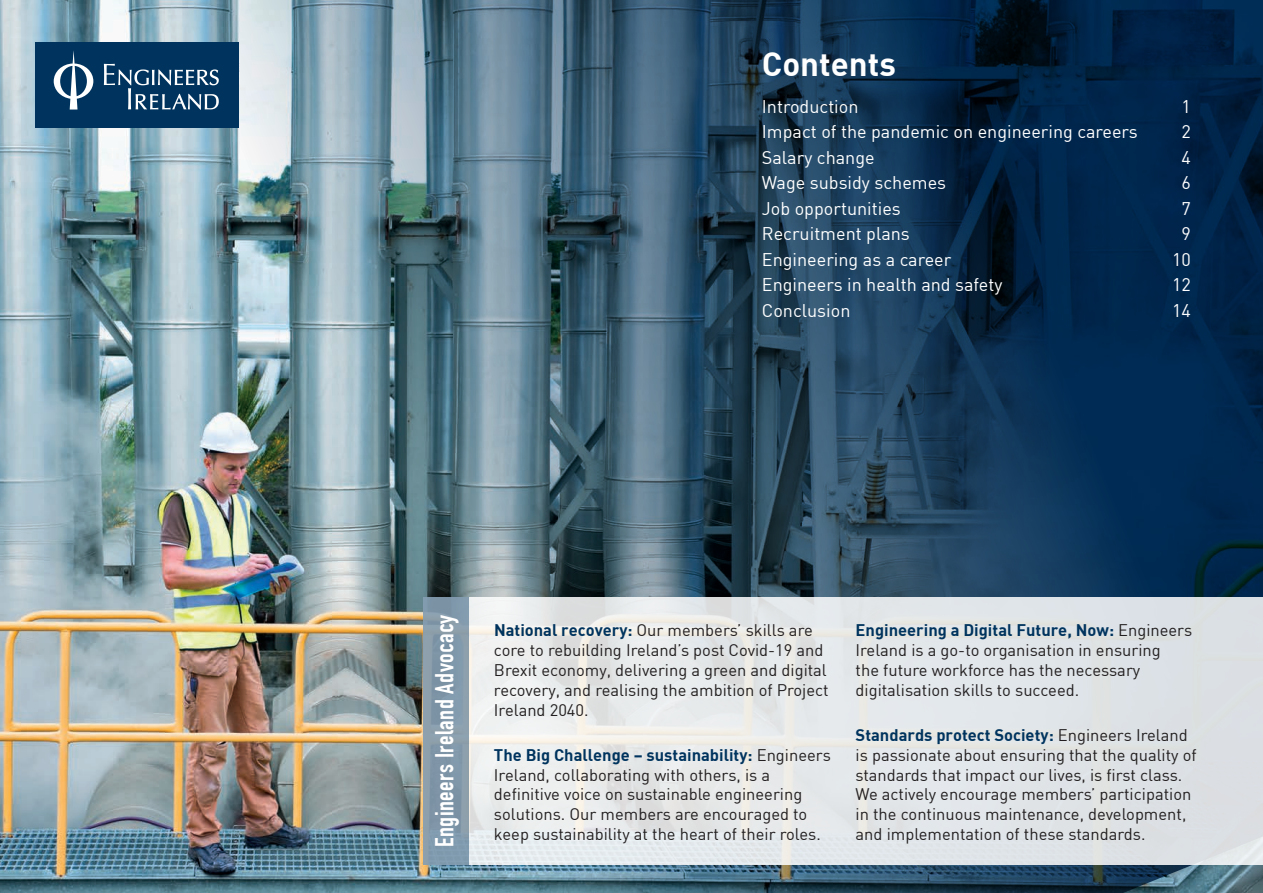
<style>
.page{position:relative;width:1263px;height:893px;background:#fff}
.page>*{position:absolute;margin:0;border:0;box-sizing:border-box;transform-origin:0 0}
.t1{font:33px "DIN Bold";color:#fff}
.t2{font:700 25.5px "DIN Condensed";letter-spacing:.02em;color:#fff}
.t3{font:18px "DIN";color:#fff}
.t4{font:16.5px/19.8px "DIN";color:#231f20}
.s1{font-family:"DIN Bold";color:#00345e}
</style>
<div class="page">
<img style="left:0;top:0;width:167px;height:893px">
<img style="left:167px;top:0;width:1096px;height:893px">
<svg style="left:469px;top:597px;width:794px;height:267px;background:#e3e6e8"></svg>
<div style="left:423px;top:597px;width:46px;height:267px;background:#829aab"></div>
<div style="left:35px;top:43px;width:203px;height:85px;background:#00345e"></div>
<svg style="left:54px;top:50px;width:39px;height:60px"></svg>
<svg style="left:104px;top:64px;width:115px;height:46px"></svg>
<p class="t1" style="left:762px;top:43px;width:136px">Contents</p>
<p class="t3" style="left:762px;top:95px;width:98px">Introduction</p>
<p class="t3" style="left:1181px;top:95px;width:11px">1</p>
<p class="t3" style="left:762px;top:120px;width:377px">Impact of the pandemic on engineering careers</p>
<p class="t3" style="left:1181px;top:120px;width:11px">2</p>
<p class="t3" style="left:762px;top:146px;width:114px">Salary change</p>
<p class="t3" style="left:1181px;top:146px;width:11px">4</p>
<p class="t3" style="left:762px;top:171px;width:186px">Wage subsidy schemes</p>
<p class="t3" style="left:1181px;top:171px;width:11px">6</p>
<p class="t3" style="left:762px;top:197px;width:140px">Job opportunities</p>
<p class="t3" style="left:1181px;top:197px;width:11px">7</p>
<p class="t3" style="left:762px;top:222px;width:149px">Recruitment plans</p>
<p class="t3" style="left:1181px;top:222px;width:11px">9</p>
<p class="t3" style="left:762px;top:248px;width:191px">Engineering as a career</p>
<p class="t3" style="left:1172px;top:248px;width:20px">10</p>
<p class="t3" style="left:762px;top:273px;width:242px">Engineers in health and safety</p>
<p class="t3" style="left:1172px;top:273px;width:20px">12</p>
<p class="t3" style="left:762px;top:299px;width:90px">Conclusion</p>
<p class="t3" style="left:1172px;top:299px;width:20px">14</p>
<p class="t2" style="left:429px;top:847px;width:234px;rotate:-90deg">Engineers Ireland Advocacy</p>
<p class="t4" style="left:494px;top:620px;width:336px"><span class="s1">National recovery:</span> Our members’ skills are core to rebuilding Ireland’s post Covid-19 and Brexit economy, delivering a green and digital recovery, and realising the ambition of Project Ireland 2040.</p>
<p class="t4" style="left:494px;top:745px;width:338px"><span class="s1">The Big Challenge – sustainability:</span> Engineers Ireland, collaborating with others, is a definitive voice on sustainable engineering solutions. Our members are encouraged to keep sustainability at the heart of their roles.</p>
<p class="t4" style="left:855px;top:620px;width:338px"><span class="s1">Engineering a Digital Future, Now:</span> Engineers Ireland is a go-to organisation in ensuring<br>the future workforce has the necessary digitalisation skills to succeed.</p>
<p class="t4" style="left:855px;top:725px;width:343px"><span class="s1">Standards protect Society:</span> Engineers Ireland is passionate about ensuring that the quality of standards that impact our lives, is first class.<br>We actively encourage members’ participation in the continuous maintenance, development, and implementation of these standards.</p>
</div>
